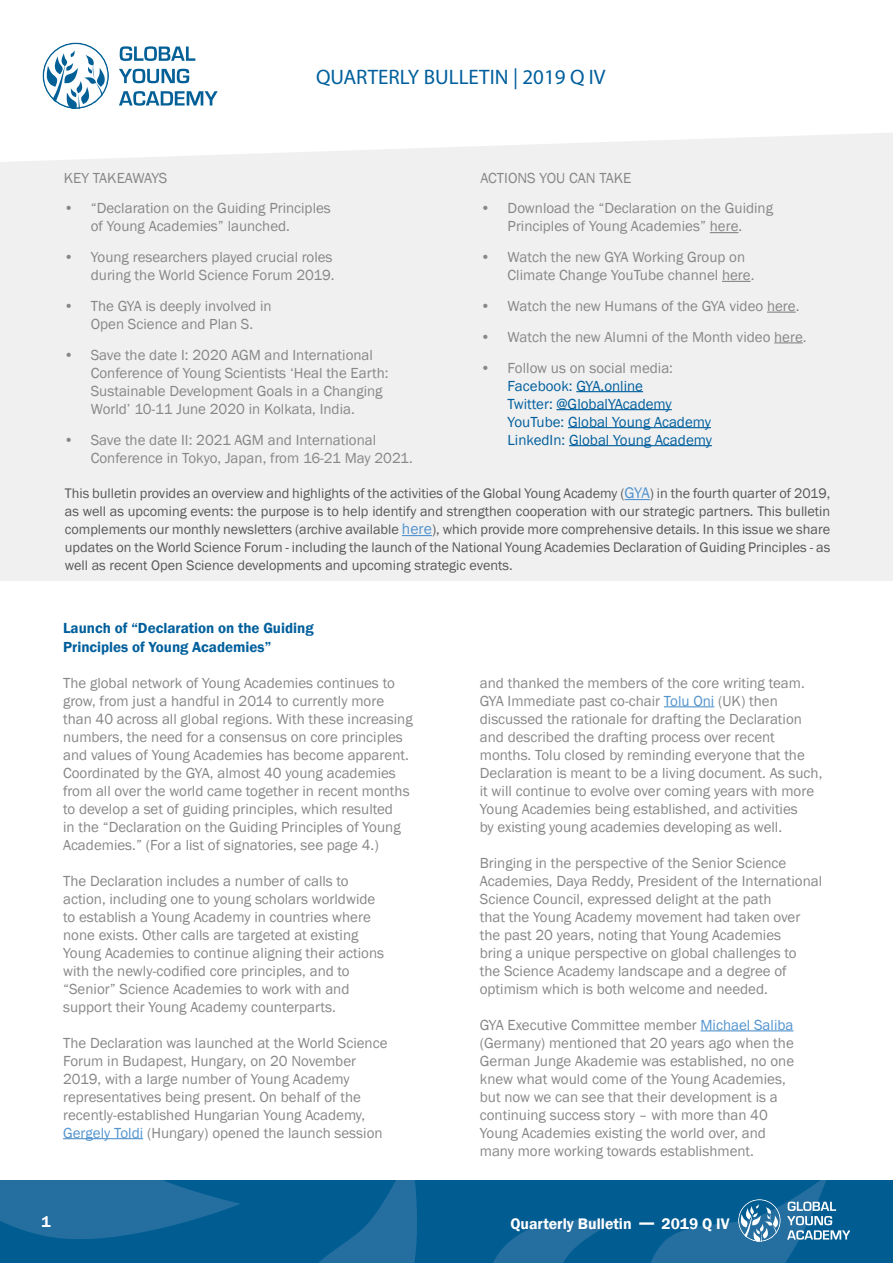
<style>
.page{position:relative;width:893px;height:1263px;background:#fff}
.page>*{position:absolute;margin:0;border:0;box-sizing:border-box;transform-origin:0 0}
.t1{font:21px "Myriad Pro";color:#005f9c}
.t2{font:600 15.75px "Franklin Gothic";color:#fff}
.t3{font:15px/18px "Franklin Gothic";color:#878787}
.t4{font:15px/18px "Franklin Gothic";color:#005f9c}
.t5{font:600 15px/18px "Franklin Gothic";color:#005f9c}
.t6{font:14.25px/18px "Franklin Gothic";color:#575756;text-align:justify}
.s1{font-size:15.75px;color:#5394ce}
.s2{color:#5394ce}
.s3{font-size:21px}
</style>
<div class="page">
<div style="left:0;top:61px;width:893px;height:520px;background:#f0f0f1"></div>
<svg style="left:0;top:42px;width:893px;height:120px;fill:#fff"></svg>
<svg style="left:625px;top:499px;width:25px;height:1px"></svg>
<hr style="left:402px;top:535px;width:30px;height:1px;background:#5394ce">
<img style="left:0;top:1180px;width:893px;height:83px">
<svg style="left:738px;top:1199px;width:43px;height:43px;background:#4f8cb2"></svg>
<svg style="left:787px;top:1201px;width:62px;height:38px;background:#508db3"></svg>
<svg style="left:43px;top:43px;width:66px;height:66px"></svg>
<svg style="left:120px;top:46px;width:75px;height:15px"></svg>
<svg style="left:119px;top:69px;width:70px;height:14px"></svg>
<svg style="left:119px;top:91px;width:99px;height:15px"></svg>
<hr style="left:63px;top:1138px;width:80px;height:1px;background:#5394ce">
<hr style="left:664px;top:706px;width:50px;height:1px;background:#5394ce">
<hr style="left:700px;top:1030px;width:93px;height:1px;background:#5394ce">
<svg style="left:710px;top:232px;width:28px;height:1px"></svg>
<svg style="left:722px;top:281px;width:29px;height:1px"></svg>
<svg style="left:767px;top:312px;width:29px;height:1px"></svg>
<svg style="left:774px;top:342px;width:29px;height:1px"></svg>
<hr style="left:576px;top:391px;width:67px;height:1px;background:#005f9c">
<hr style="left:556px;top:409px;width:116px;height:1px;background:#005f9c">
<hr style="left:568px;top:427px;width:143px;height:1px;background:#005f9c">
<hr style="left:569px;top:445px;width:143px;height:1px;background:#005f9c">
<h1 class="t1" style="left:316px;top:64px;width:291px">QUARTERLY BULLETIN | 2019 Q IV</h1>
<p class="t3" style="left:64px;top:169px;width:105px">KEY TAKEAWAYS</p>
<p class="t3" style="left:91px;top:200px;width:242px;text-indent:-27px">• “Declaration on the Guiding Principles of Young Academies” launched.</p>
<p class="t3" style="left:64px;top:249px;width:272px;text-align:right">• Young researchers played crucial roles during the World Science Forum 2019.</p>
<p class="t3" style="left:64px;top:297px;width:209px;text-align:center">• The GYA is deeply involved in<br>Open Science and Plan S.</p>
<p class="t3" style="left:91px;top:346px;width:299px;text-indent:-27px">• Save the date I: 2020 AGM and International Conference of Young Scientists ‘Heal the Earth:<br>Sustainable Development Goals in a Changing World’ 10-11 June 2020 in Kolkata, India.</p>
<p class="t3" style="left:91px;top:431px;width:323px;text-indent:-27px">• Save the date II: 2021 AGM and International<br>Conference in Tokyo, Japan, from 16-21 May 2021.</p>
<p class="t3" style="left:481px;top:169px;width:152px">ACTIONS YOU CAN TAKE</p>
<p class="t3" style="left:481px;top:200px;width:294px;text-align:center">• Download the “Declaration on the Guiding<br>Principles of Young Academies” here.</p>
<p class="t3" style="left:508px;top:249px;width:248px;text-indent:-27px">• Watch the new GYA Working Group on<br>Climate Change YouTube channel here.</p>
<p class="t3" style="left:481px;top:297px;width:320px">• Watch the new Humans of the GYA video here.</p>
<p class="t3" style="left:481px;top:328px;width:327px">• Watch the new Alumni of the Month video here.</p>
<p class="t3" style="left:481px;top:359px;width:194px">• Follow us on social media:</p>
<p class="t4" style="left:508px;top:377px;width:206px">Facebook: GYA.online<br>Twitter: @GlobalYAcademy<br>YouTube: Global Young Academy<br>LinkedIn: Global Young Academy</p>
<p class="t6" style="left:65px;top:485px;width:767px">This bulletin provides an overview and highlights of the activities of the Global Young Academy (<span class="s1">GYA</span>) in the fourth quarter of 2019, as well as upcoming events: the purpose is to help identify and strengthen cooperation with our strategic partners. This bulletin complements our monthly newsletters (archive available <span class="s1">here</span>), which provide more comprehensive details. In this issue we share updates on the World Science Forum - including the launch of the National Young Academies Declaration of Guiding Principles - as well as recent Open Science developments and upcoming strategic events.</p>
<p class="t5" style="left:63px;top:620px;width:252px">Launch of “Declaration on the Guiding<br>Principles of Young Academies”</p>
<p class="t3" style="left:63px;top:674px;width:351px">The global network of Young Academies continues to grow, from just a handful in 2014 to currently more than 40 across all global regions. With these increasing numbers, the need for a consensus on core principles and values of Young Academies has become apparent.<br>Coordinated by the GYA, almost 40 young academies from all over the world came together in recent months to develop a set of guiding principles, which resulted<br>in the “Declaration on the Guiding Principles of Young Academies.” (For a list of signatories, see page 4.)</p>
<p class="t3" style="left:63px;top:872px;width:323px">The Declaration includes a number of calls to action, including one to young scholars worldwide to establish a Young Academy in countries where none exists. Other calls are targeted at existing Young Academies to continue aligning their actions with the newly-codified core principles, and to “Senior” Science Academies to work with and support their Young Academy counterparts.</p>
<p class="t3" style="left:63px;top:1034px;width:326px">The Declaration was launched at the World Science Forum in Budapest, Hungary, on 20 November 2019, with a large number of Young Academy representatives being present. On behalf of the recently-established Hungarian Young Academy, <span class="s2">Gergely Toldi</span> (Hungary) opened the launch session</p>
<p class="t3" style="left:480px;top:674px;width:344px">and thanked the members of the core writing team.<br>GYA Immediate past co-chair <span class="s2">Tolu Oni</span> (UK) then discussed the rationale for drafting the Declaration and described the drafting process over recent months. Tolu closed by reminding everyone that the Declaration is meant to be a living document. As such, it will continue to evolve over coming years with more Young Academies being established, and activities<br>by existing young academies developing as well.</p>
<p class="t3" style="left:480px;top:854px;width:344px">Bringing in the perspective of the Senior Science Academies, Daya Reddy, President of the International Science Council, expressed delight at the path<br>that the Young Academy movement had taken over the past 20 years, noting that Young Academies<br>bring a unique perspective on global challenges to<br>the Science Academy landscape and a degree of optimism which is both welcome and needed.</p>
<p class="t3" style="left:480px;top:1016px;width:316px">GYA Executive Committee member <span class="s2">Michael Saliba </span>(Germany) mentioned that 20 years ago when the German Junge Akademie was established, no one knew what would come of the Young Academies, but now we can see that their development is a continuing success story – with more than 40<br>Young Academies existing the world over, and many more working towards establishment.</p>
<p class="t2" style="left:41px;top:1212px;width:11px">1</p>
<p class="t2" style="left:510px;top:1214px;width:221px">Quarterly Bulletin <span class="s3">—</span> 2019 Q IV</p>
</div>
